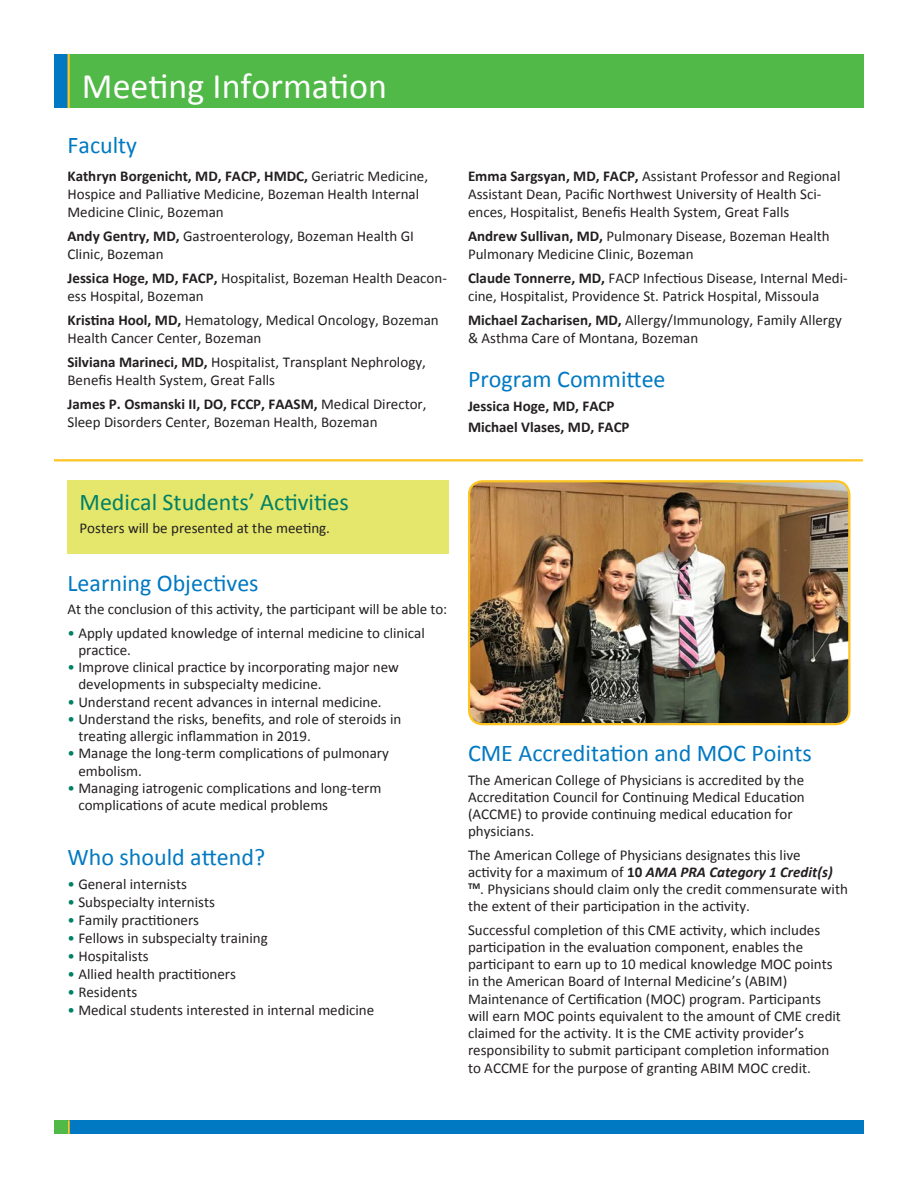
<style>
.page{position:relative;width:918px;height:1188px;background:#fff}
.page>*{position:absolute;margin:0;border:0;box-sizing:border-box;transform-origin:0 0}
.Heading_1{font:36px "Calibri";color:#fff}
.Heading_3__blue{font:24px "Calibri";color:#0079c2}
.Heading_4__green{font:24px "Calibri";color:#008066}
.MEETING_Text{font:15px/17.2px "Calibri";color:#231f20}
.MEETING_Text-2{font:700 15px "Calibri";color:#231f20}
.Schedule_Text{font:15px "Calibri";color:#231f20}
.s1{font-weight:700}
.s2{color:#008066}
.s3{font-weight:700;font-style:italic}
</style>
<div class="page">
<div style="left:66px;top:1120px;width:798px;height:14px;background:#0079c2"></div>
<div style="left:54px;top:54px;width:15px;height:54px;background:#0079c2"></div>
<div style="left:68px;top:54px;width:796px;height:54px;background:#51b948"></div>
<hr style="left:68px;top:54px;width:2px;height:54px;background:#fec422">
<svg style="left:68px;top:1120px;width:2px;height:14px"></svg>
<div style="left:54px;top:1120px;width:14px;height:14px;background:#51b948"></div>
<hr style="left:54px;top:459px;width:809px;height:2px;background:#fec422">
<div style="left:68px;top:480px;width:381px;height:74px;background:#e4e76b"></div>
<img style="left:470px;top:482px;width:378px;height:242px">
<div style="left:468px;top:480px;width:383px;height:245px;border:2px solid #fec422;border-radius:14px"></div>
<p class="Heading_1" style="left:82px;top:63px;width:307px">Meeting Information</p>
<p class="Heading_3__blue" style="left:68px;top:130px;width:71px">Faculty</p>
<p class="MEETING_Text" style="left:68px;top:167px;width:362px;line-height:18px"><span class="s1">Kathryn Borgenicht, MD, FACP, HMDC,</span> Geriatric Medicine,<br>Hospice and Palliative Medicine, Bozeman Health Internal<br>Medicine Clinic, Bozeman</p>
<p class="MEETING_Text" style="left:68px;top:227px;width:348px;line-height:18px"><span class="s1">Andy Gentry, MD,</span> Gastroenterology, Bozeman Health GI<br>Clinic, Bozeman</p>
<p class="MEETING_Text" style="left:68px;top:269px;width:381px;line-height:18px"><span class="s1">Jessica Hoge, MD, FACP,</span> Hospitalist, Bozeman Health Deacon&shy;ess Hospital, Bozeman</p>
<p class="MEETING_Text" style="left:68px;top:311px;width:373px;line-height:18px"><span class="s1">Kristina Hool, MD,</span> Hematology, Medical Oncology, Bozeman<br>Health Cancer Center, Bozeman</p>
<p class="MEETING_Text" style="left:68px;top:353px;width:360px;line-height:18px"><span class="s1">Silviana Marineci, MD,</span> Hospitalist, Transplant Nephrology,<br>Benefis Health System, Great Falls</p>
<p class="MEETING_Text" style="left:68px;top:395px;width:361px;line-height:18px"><span class="s1">James P. Osmanski II, DO, FCCP, FAASM,</span> Medical Director,<br>Sleep Disorders Center, Bozeman Health, Bozeman</p>
<p class="MEETING_Text" style="left:468px;top:167px;width:374px;line-height:18px"><span class="s1">Emma Sargsyan, MD, FACP,</span> Assistant Professor and Regional<br>Assistant Dean, Pacific Northwest University of Health Sci&shy;ences, Hospitalist, Benefis Health System, Great Falls</p>
<p class="MEETING_Text" style="left:468px;top:227px;width:363px;line-height:18px"><span class="s1">Andrew Sullivan, MD,</span> Pulmonary Disease, Bozeman Health<br>Pulmonary Medicine Clinic, Bozeman</p>
<p class="MEETING_Text" style="left:468px;top:269px;width:381px;line-height:18px"><span class="s1">Claude Tonnerre, MD,</span> FACP Infectious Disease, Internal Medi&shy;cine, Hospitalist, Providence St. Patrick Hospital, Missoula</p>
<p class="MEETING_Text" style="left:468px;top:311px;width:376px;line-height:18px"><span class="s1">Michael Zacharisen, MD,</span> Allergy/Immunology, Family Allergy &amp; Asthma Care of Montana, Bozeman</p>
<p class="Heading_3__blue" style="left:468px;top:364px;width:199px">Program Committee</p>
<p class="MEETING_Text-2" style="left:468px;top:396px;width:148px">Jessica Hoge, MD, FACP</p>
<p class="MEETING_Text-2" style="left:468px;top:417px;width:163px">Michael Vlases, MD, FACP</p>
<p class="Heading_4__green" style="left:80px;top:487px;width:271px">Medical Students’ Activities</p>
<p class="Schedule_Text" style="left:80px;top:518px;width:252px">Posters will be presented at the meeting.</p>
<p class="Heading_3__blue" style="left:68px;top:568px;width:193px">Learning Objectives</p>
<p class="MEETING_Text" style="left:68px;top:601px;width:381px">At the conclusion of this activity, the participant will be able to:</p>
<p class="MEETING_Text" style="left:78px;top:624px;width:348px;text-indent:-11px"><span class="s2">•</span> Apply updated knowledge of internal medicine to clinical practice.</p>
<p class="MEETING_Text" style="left:78px;top:659px;width:322px;text-indent:-11px"><span class="s2">•</span> Improve clinical practice by incorporating major new developments in subspecialty medicine.</p>
<p class="MEETING_Text" style="left:68px;top:693px;width:316px"><span class="s2">•</span> Understand recent advances in internal medicine.</p>
<p class="MEETING_Text" style="left:78px;top:710px;width:325px;text-indent:-11px"><span class="s2">•</span> Understand the risks, benefits, and role of steroids in treating allergic inflammation in 2019.</p>
<p class="MEETING_Text" style="left:78px;top:745px;width:312px;text-indent:-11px"><span class="s2">•</span> Manage the long-term complications of pulmonary embolism.</p>
<p class="MEETING_Text" style="left:78px;top:779px;width:305px;text-indent:-11px"><span class="s2">•</span> Managing iatrogenic complications and long-term complications of acute medical problems</p>
<p class="Heading_3__blue" style="left:68px;top:842px;width:199px">Who should attend?</p>
<p class="MEETING_Text" style="left:68px;top:876px;width:121px"><span class="s2">•</span> General internists</p>
<p class="MEETING_Text" style="left:68px;top:894px;width:149px"><span class="s2">•</span> Subspecialty internists</p>
<p class="MEETING_Text" style="left:68px;top:912px;width:133px"><span class="s2">•</span> Family practitioners</p>
<p class="MEETING_Text" style="left:68px;top:930px;width:202px"><span class="s2">•</span> Fellows in subspecialty training</p>
<p class="MEETING_Text" style="left:68px;top:948px;width:83px"><span class="s2">•</span> Hospitalists</p>
<p class="MEETING_Text" style="left:68px;top:966px;width:170px"><span class="s2">•</span> Allied health practitioners</p>
<p class="MEETING_Text" style="left:68px;top:984px;width:71px"><span class="s2">•</span> Residents</p>
<p class="MEETING_Text" style="left:68px;top:1002px;width:308px"><span class="s2">•</span> Medical students interested in internal medicine</p>
<p class="Heading_3__blue" style="left:468px;top:738px;width:345px">CME Accreditation and MOC Points</p>
<p class="MEETING_Text" style="left:468px;top:771px;width:338px">The American College of Physicians is accredited by the Accreditation Council for Continuing Medical Education (ACCME) to provide continuing medical education for physicians.</p>
<p class="MEETING_Text" style="left:468px;top:846px;width:381px">The American College of Physicians designates this live activity for a maximum of <span class="s1">10</span> <span class="s3">AMA PRA Category 1 Credit(s)<br></span><sup>TM</sup>. Physicians should claim only the credit commensurate with the extent of their participation in the activity.</p>
<p class="MEETING_Text" style="left:468px;top:921px;width:375px">Successful completion of this CME activity, which includes participation in the evaluation component, enables the participant to earn up to 10 medical knowledge MOC points in the American Board of Internal Medicine’s (ABIM)<br>Maintenance of Certification (MOC) program. Participants will earn MOC points equivalent to the amount of CME credit claimed for the activity. It is the CME activity provider’s responsibility to submit participant completion information to ACCME for the purpose of granting ABIM MOC credit.</p>
</div>
